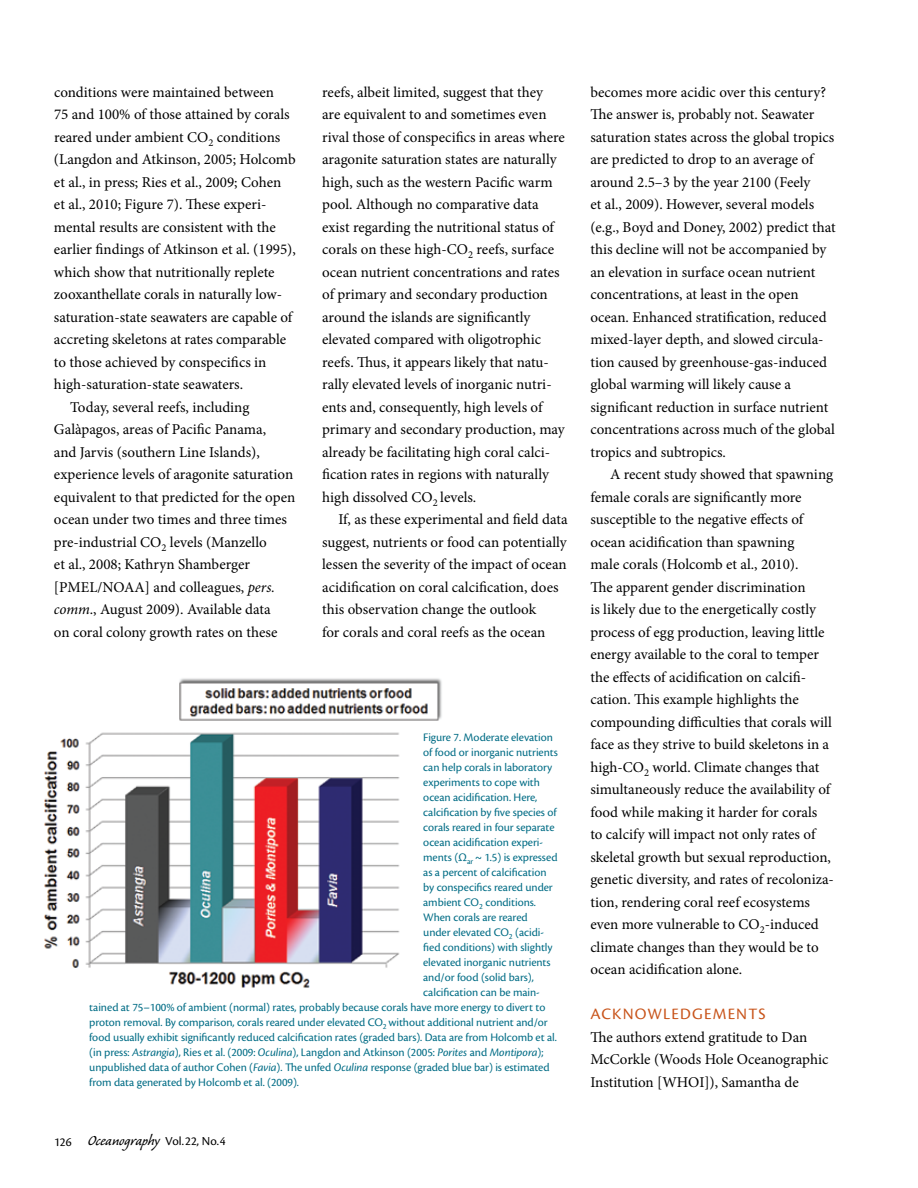
<style>
.page{position:relative;width:918px;height:1188px;background:#fff}
.page>*{position:absolute;margin:0;border:0;box-sizing:border-box;transform-origin:0 0}
.t1{font:16.5px "Cronos Pro";letter-spacing:.07em;color:#c8541a}
.t2{font:15px/22.5px "Minion Pro";color:#000}
.t3{font:12.75px "Cronos Pro";color:#000}
.t4{font:12px "Cronos Pro";letter-spacing:-.005em;color:#006c85}
.s1{font-style:italic}
.s2{font-family:"Caliban";font-size:18px}
</style>
<div class="page">
<img style="left:44px;top:678px;width:398px;height:310px">
<p class="t2" style="left:54px;top:81px;width:222px">conditions were maintained between</p>
<p class="t2" style="left:54px;top:103px;width:237px">75 and 100% of those attained by corals</p>
<p class="t2" style="left:54px;top:126px;width:228px">reared under ambient CO<sub>2</sub> conditions</p>
<p class="t2" style="left:54px;top:148px;width:243px">(Langdon and Atkinson, 2005; Holcomb</p>
<p class="t2" style="left:54px;top:171px;width:229px">et al., in press; Ries et al., 2009; Cohen</p>
<p class="t2" style="left:54px;top:193px;width:214px">et al., 2010; Figure 7). These experi-</p>
<p class="t2" style="left:54px;top:216px;width:223px">mental results are consistent with the</p>
<p class="t2" style="left:54px;top:238px;width:243px">earlier findings of Atkinson et al. (1995),</p>
<p class="t2" style="left:54px;top:261px;width:222px">which show that nutritionally replete</p>
<p class="t2" style="left:54px;top:283px;width:230px">zooxanthellate corals in naturally low-</p>
<p class="t2" style="left:54px;top:306px;width:240px">saturation-state seawaters are capable of</p>
<p class="t2" style="left:54px;top:328px;width:234px">accreting skeletons at rates comparable</p>
<p class="t2" style="left:54px;top:351px;width:214px">to those achieved by conspecifics in</p>
<p class="t2" style="left:54px;top:373px;width:191px">high-saturation-state seawaters.</p>
<p class="t2" style="left:70px;top:396px;width:181px">Today, several reefs, including</p>
<p class="t2" style="left:54px;top:418px;width:214px">Galàpagos, areas of Pacific Panama,</p>
<p class="t2" style="left:54px;top:441px;width:207px">and Jarvis (southern Line Islands),</p>
<p class="t2" style="left:54px;top:463px;width:241px">experience levels of aragonite saturation</p>
<p class="t2" style="left:54px;top:486px;width:243px">equivalent to that predicted for the open</p>
<p class="t2" style="left:54px;top:508px;width:235px">ocean under two times and three times</p>
<p class="t2" style="left:54px;top:531px;width:214px">pre-industrial CO<sub>2</sub> levels (Manzello</p>
<p class="t2" style="left:54px;top:553px;width:198px">et al., 2008; Kathryn Shamberger</p>
<p class="t2" style="left:54px;top:576px;width:222px">[PMEL/NOAA] and colleagues, <span class="s1">pers.</span></p>
<p class="t2" style="left:54px;top:598px;width:218px"><span class="s1">comm</span>., August 2009). Available data</p>
<p class="t2" style="left:54px;top:621px;width:225px">on coral colony growth rates on these</p>
<p class="t2" style="left:322px;top:81px;width:244px">reefs, albeit limited, suggest that they are equivalent to and sometimes even rival those of conspecifics in areas where aragonite saturation states are naturally high, such as the western Pacific warm pool. Although no comparative data exist regarding the nutritional status of corals on these high-CO<sub>2</sub> reefs, surface ocean nutrient concentrations and rates of primary and secondary production around the islands are significantly elevated compared with oligotrophic reefs. Thus, it appears likely that natu&shy;rally elevated levels of inorganic nutri&shy;ents and, consequently, high levels of primary and secondary production, may already be facilitating high coral calci&shy;fication rates in regions with naturally high dissolved CO<sub>2</sub> levels.</p>
<p class="t2" style="left:322px;top:508px;width:247px;text-indent:16px">If, as these experimental and field data suggest, nutrients or food can potentially lessen the severity of the impact of ocean acidification on coral calcification, does this observation change the outlook<br>for corals and coral reefs as the ocean</p>
<p class="t4" style="left:423px;top:731px;width:131px">Figure 7. Moderate elevation</p>
<p class="t4" style="left:423px;top:746px;width:136px">of food or inorganic nutrients</p>
<p class="t4" style="left:423px;top:761px;width:131px">can help corals in laboratory</p>
<p class="t4" style="left:423px;top:776px;width:118px">experiments to cope with</p>
<p class="t4" style="left:423px;top:791px;width:116px">ocean acidification. Here,</p>
<p class="t4" style="left:423px;top:806px;width:135px">calcification by five species of</p>
<p class="t4" style="left:423px;top:821px;width:133px">corals reared in four separate</p>
<p class="t4" style="left:423px;top:836px;width:121px">ocean acidification experi-</p>
<p class="t4" style="left:423px;top:851px;width:136px">ments (Ω<sub>ar</sub> ~ 1.5) is expressed</p>
<p class="t4" style="left:423px;top:866px;width:125px">as a percent of calcification</p>
<p class="t4" style="left:423px;top:881px;width:131px">by conspecifics reared under</p>
<p class="t4" style="left:423px;top:896px;width:114px">ambient CO<sub>2</sub> conditions.</p>
<p class="t4" style="left:423px;top:911px;width:106px">When corals are reared</p>
<p class="t4" style="left:423px;top:926px;width:122px">under elevated CO<sub>2</sub> (acidi-</p>
<p class="t4" style="left:423px;top:941px;width:131px">fied conditions) with slightly</p>
<p class="t4" style="left:423px;top:956px;width:129px">elevated inorganic nutrients</p>
<p class="t4" style="left:423px;top:971px;width:112px">and/or food (solid bars),</p>
<p class="t4" style="left:423px;top:986px;width:118px">calcification can be main-</p>
<p class="t4" style="left:89px;top:1001px;width:458px">tained at 75–100% of ambient (normal) rates, probably because corals have more energy to divert to</p>
<p class="t4" style="left:89px;top:1016px;width:460px">proton removal. By comparison, corals reared under elevated CO<sub>2</sub> without additional nutrient and/or</p>
<p class="t4" style="left:89px;top:1031px;width:469px">food usually exhibit significantly reduced calcification rates (graded bars). Data are from Holcomb et al.</p>
<p class="t4" style="left:89px;top:1046px;width:456px">(in press: <span class="s1">Astrangia</span>), Ries et al. (2009: <span class="s1">Oculina</span>), Langdon and Atkinson (2005: <span class="s1">Porites</span> and <span class="s1">Montipora</span>);</p>
<p class="t4" style="left:89px;top:1061px;width:462px">unpublished data of author Cohen (<span class="s1">Favia</span>). The unfed <span class="s1">Oculina</span> response (graded blue bar) is estimated</p>
<p class="t4" style="left:89px;top:1076px;width:211px">from data generated by Holcomb et al. (2009).</p>
<p class="t3" style="left:54px;top:1134px;width:173px">126 <span class="s2">Oceanography</span> Vol.22, No.4</p>
<p class="t2" style="left:590px;top:81px;width:247px">becomes more acidic over this century?<br>The answer is, probably not. Seawater saturation states across the global tropics are predicted to drop to an average of around 2.5–3 by the year 2100 (Feely<br>et al., 2009). However, several models (e.g., Boyd and Doney, 2002) predict that this decline will not be accompanied by an elevation in surface ocean nutrient concentrations, at least in the open ocean. Enhanced stratification, reduced mixed-layer depth, and slowed circula&shy;tion caused by greenhouse-gas-induced global warming will likely cause a significant reduction in surface nutrient concentrations across much of the global tropics and subtropics.</p>
<p class="t2" style="left:590px;top:463px;width:245px;text-indent:20px">A recent study showed that spawning female corals are significantly more susceptible to the negative effects of ocean acidification than spawning<br>male corals (Holcomb et al., 2010).<br>The apparent gender discrimination<br>is likely due to the energetically costly process of egg production, leaving little energy available to the coral to temper the effects of acidification on calcifi&shy;cation. This example highlights the compounding difficulties that corals will face as they strive to build skeletons in a high-CO<sub>2</sub> world. Climate changes that simultaneously reduce the availability of food while making it harder for corals<br>to calcify will impact not only rates of skeletal growth but sexual reproduction, genetic diversity, and rates of recoloniza&shy;tion, rendering coral reef ecosystems even more vulnerable to CO<sub>2</sub>-induced climate changes than they would be to ocean acidification alone.</p>
<p class="t1" style="left:590px;top:1005px;width:47px">Acknow</p>
<p class="t1" style="left:663px;top:1005px;width:102px">ledgements</p>
<p class="t2" style="left:590px;top:1026px;width:239px">The authors extend gratitude to Dan<br>McCorkle (Woods Hole Oceanographic<br>Institution [WHOI]), Samantha de</p>
</div>
